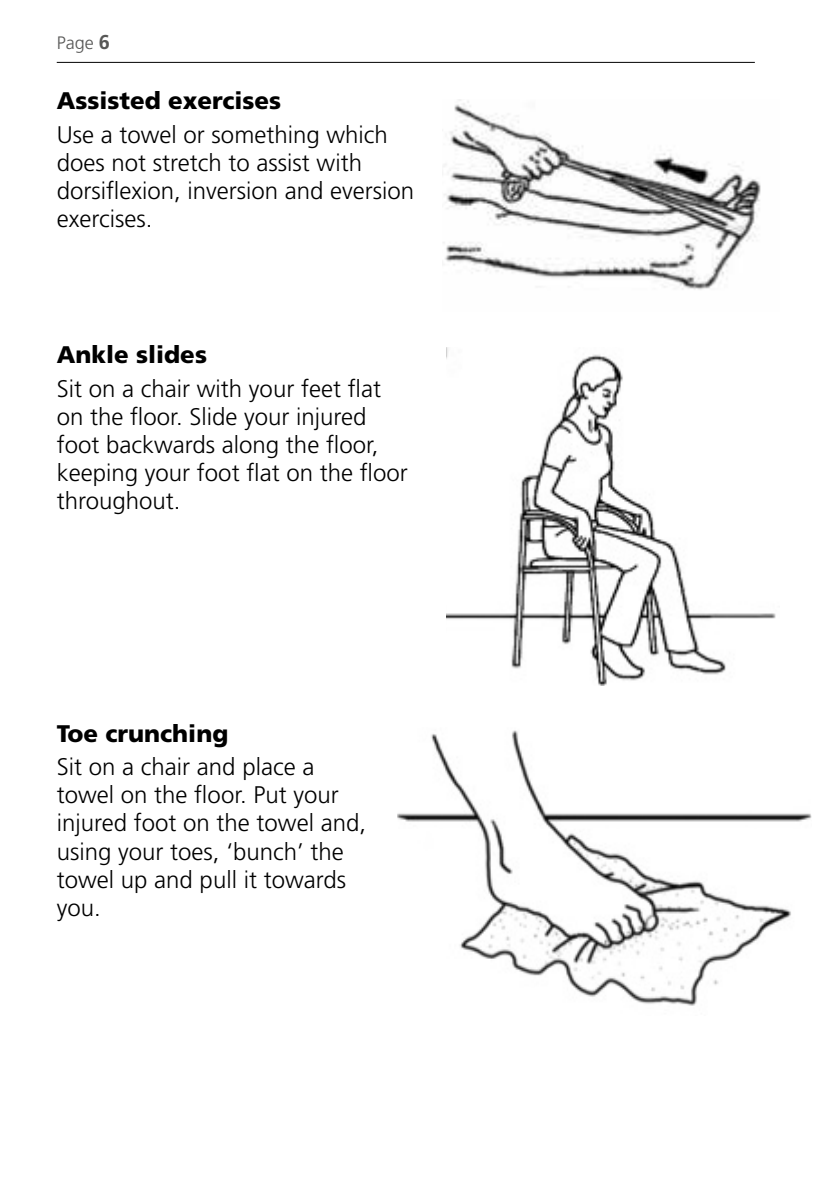
<style>
.page{position:relative;width:840px;height:1191px;background:#fff}
.page>*{position:absolute;margin:0;border:0;box-sizing:border-box;transform-origin:0 0}
.t1{font:300 24px/28px "Frutiger";color:#000}
.t2{font:900 24px "Frutiger";color:#000}
.t3{font:300 18px "Frutiger";color:#575756}
.s1{font-weight:700;font-size:20px}
</style>
<div class="page">
<hr style="left:57px;top:62px;width:697px;height:1px;background:#000">
<img style="left:443px;top:99px;width:318px;height:191px">
<img style="left:446px;top:347px;width:330px;height:339px">
<img style="left:397px;top:730px;width:414px;height:276px">
<p class="t3" style="left:57px;top:33px;width:55px">Page <span class="s1">6</span></p>
<p class="t2" style="left:57px;top:86px;width:226px">Assisted exercises</p>
<p class="t1" style="left:57px;top:121px;width:359px">Use a towel or something which does not stretch to assist with dorsiflexion, inversion and eversion exercises.</p>
<p class="t2" style="left:57px;top:340px;width:152px">Ankle slides</p>
<p class="t1" style="left:57px;top:374px;width:352px">Sit on a chair with your feet flat on the floor. Slide your injured foot backwards along the floor, keeping your foot flat on the floor throughout.</p>
<p class="t2" style="left:57px;top:719px;width:173px">Toe crunching</p>
<p class="t1" style="left:57px;top:753px;width:311px">Sit on a chair and place a towel on the floor. Put your injured foot on the towel and, using your toes, ‘bunch’ the towel up and pull it towards you.</p>
</div>
